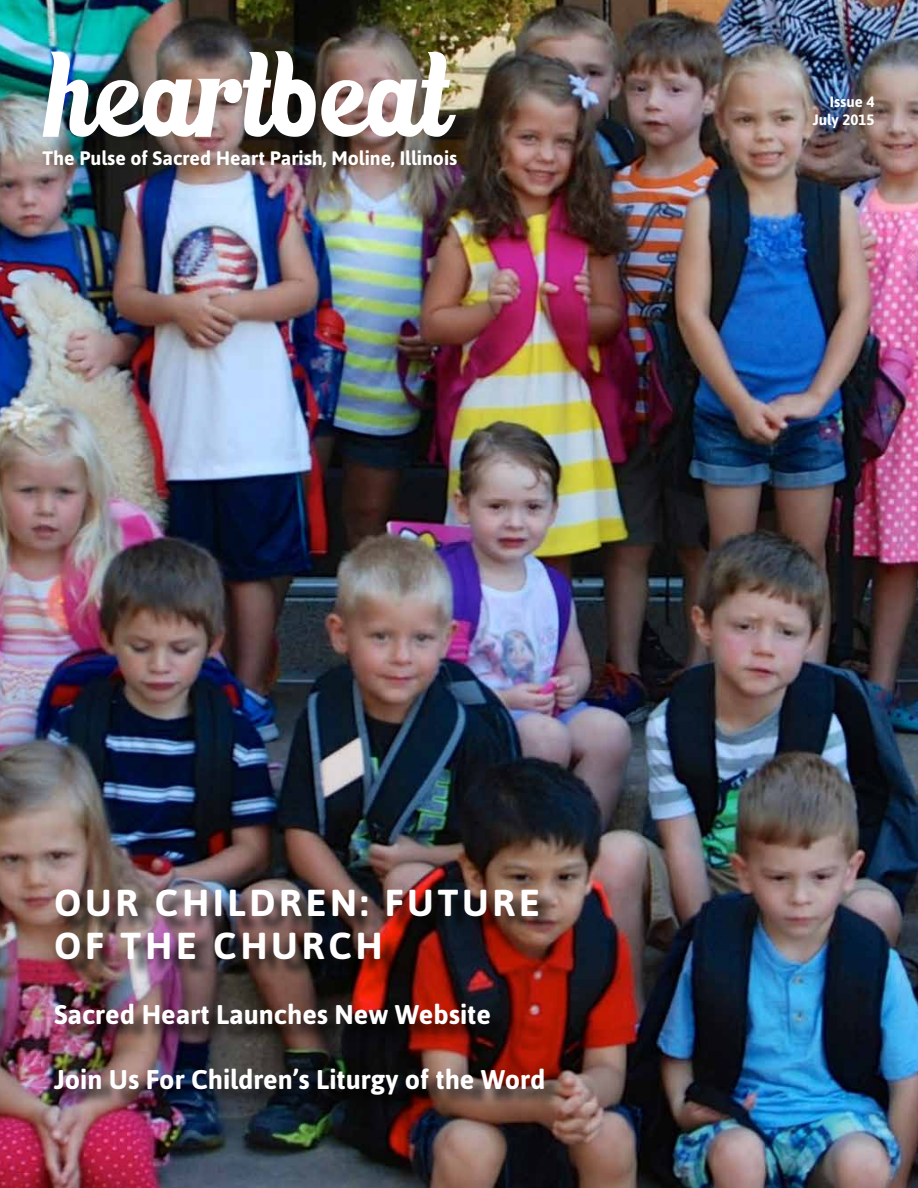
<style>
.page{position:relative;width:918px;height:1188px;background:#fff}
.page>*{position:absolute;margin:0;border:0;box-sizing:border-box;transform-origin:0 0}
.t1{font:700 37.5px/43.5px "Asap";letter-spacing:.1em;color:#fff}
.t2{font:700 27px "Asap";color:#fff}
.t3{font:700 19.5px "Asap";color:#fff}
.t4{font:700 15px/18px "Asap";color:#fff;text-align:right}
</style>
<div class="page">
<img style="left:0;top:0;width:918px;height:1188px">
<img style="left:43px;top:51px;width:413px;height:86px">
<div style="left:57px;top:891px;width:505px;height:222px;background:#000;opacity:.75"></div>
<p class="t3" style="left:43px;top:147px;width:416px">The Pulse of Sacred Heart Parish, Moline, Illinois</p>
<p class="t4" style="left:813px;top:92px;width:63px">Issue 4<br>July 2015</p>
<h1 class="t1" style="left:54px;top:880px;width:487px">OUR CHILDREN: FUTURE<br>OF THE CHURCH</h1>
<p class="t2" style="left:54px;top:999px;width:438px">Sacred Heart Launches New Website</p>
<p class="t2" style="left:54px;top:1063px;width:493px">Join Us For Children’s Liturgy of the Word</p>
</div>
